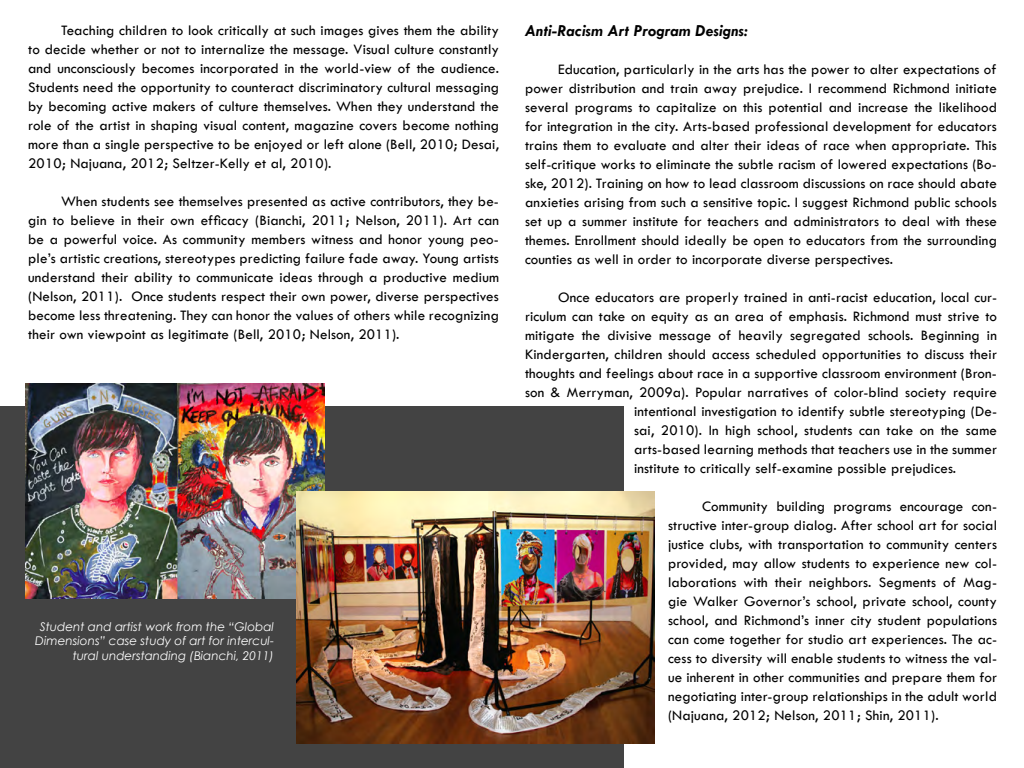
<style>
.page{position:relative;width:1024px;height:768px;background:#fff}
.page>*{position:absolute;margin:0;border:0;box-sizing:border-box;transform-origin:0 0}
.t1{font:italic 700 17px "Tw Cen";letter-spacing:.01em;color:#000}
.t2{font:15px/19px "Tw Cen";letter-spacing:.01em;color:#000;text-align:justify}
.t3{font:italic 12px/14.4px "Century Gothic";color:#fff;text-align:right}
</style>
<div class="page">
<div style="left:0;top:406px;width:624px;height:362px;background:#434343"></div>
<img style="left:25px;top:384px;width:300px;height:215px">
<img style="left:296px;top:491px;width:358px;height:253px">
<p class="t2" style="left:28px;top:21px;width:472px;text-indent:33px">Teaching children to look critically at such images gives them the ability to decide whether or not to internalize the message. Visual culture constantly and unconsciously becomes incorporated in the world-view of the audience.<br>Students need the opportunity to counteract discriminatory cultural messaging by becoming active makers of culture themselves. When they understand the role of the artist in shaping visual content, magazine covers become nothing more than a single perspective to be enjoyed or left alone (Bell, 2010; Desai, 2010; Najuana, 2012; Seltzer-Kelly et al, 2010).</p>
<p class="t2" style="left:28px;top:192px;width:472px;text-indent:33px">When students see themselves presented as active contributors, they be&shy;gin to believe in their own efficacy (Bianchi, 2011; Nelson, 2011). Art can be a powerful voice. As community members witness and honor young peo&shy;ple’s artistic creations, stereotypes predicting failure fade away. Young artists understand their ability to communicate ideas through a productive medium (Nelson, 2011). Once students respect their own power, diverse perspectives become less threatening. They can honor the values of others while recognizing their own viewpoint as legitimate (Bell, 2010; Nelson, 2011).</p>
<p class="t3" style="left:35px;top:619px;width:240px">Student and artist work from the “Global<br>Dimensions” case study of art for intercul&shy;tural understanding (Bianchi, 2011)</p>
<p class="t1" style="left:525px;top:20px;width:224px">Anti-Racism Art Program Designs:</p>
<p class="t2" style="left:525px;top:59px;width:474px;text-indent:33px">Education, particularly in the arts has the power to alter expectations of power distribution and train away prejudice. I recommend Richmond initiate several programs to capitalize on this potential and increase the likelihood for integration in the city. Arts-based professional development for educators trains them to evaluate and alter their ideas of race when appropriate. This self-critique works to eliminate the subtle racism of lowered expectations (Bo&shy;ske, 2012). Training on how to lead classroom discussions on race should abate anxieties arising from such a sensitive topic. I suggest Richmond public schools set up a summer institute for teachers and administrators to deal with these themes. Enrollment should ideally be open to educators from the surrounding counties as well in order to incorporate diverse perspectives.</p>
<p class="t2" style="left:558px;top:287px;width:441px">Once educators are properly trained in anti-racist education, local cur-</p>
<p class="t2" style="left:525px;top:306px;width:474px">riculum can take on equity as an area of emphasis. Richmond must strive to</p>
<p class="t2" style="left:525px;top:325px;width:473px">mitigate the divisive message of heavily segregated schools. Beginning in</p>
<p class="t2" style="left:525px;top:344px;width:474px">Kindergarten, children should access scheduled opportunities to discuss their</p>
<p class="t2" style="left:525px;top:364px;width:473px">thoughts and feelings about race in a supportive classroom environment (Bron-</p>
<p class="t2" style="left:525px;top:383px;width:474px">son &amp; Merryman, 2009a). Popular narratives of color-blind society require</p>
<p class="t2" style="left:634px;top:402px;width:365px">intentional investigation to identify subtle stereotyping (De-</p>
<p class="t2" style="left:634px;top:421px;width:365px">sai, 2010). In high school, students can take on the same</p>
<p class="t2" style="left:634px;top:440px;width:365px">arts-based learning methods that teachers use in the summer</p>
<p class="t2" style="left:634px;top:459px;width:324px">institute to critically self-examine possible prejudices.</p>
<p class="t2" style="left:668px;top:497px;width:331px;text-indent:34px">Community building programs encourage con&shy;structive inter-group dialog. After school art for social justice clubs, with transportation to community centers provided, may allow students to experience new col&shy;laborations with their neighbors. Segments of Mag&shy;gie Walker Governor’s school, private school, county school, and Richmond’s inner city student populations can come together for studio art experiences. The ac&shy;cess to diversity will enable students to witness the val&shy;ue inherent in other communities and prepare them for negotiating inter-group relationships in the adult world (Najuana, 2012; Nelson, 2011; Shin, 2011).</p>
</div>
